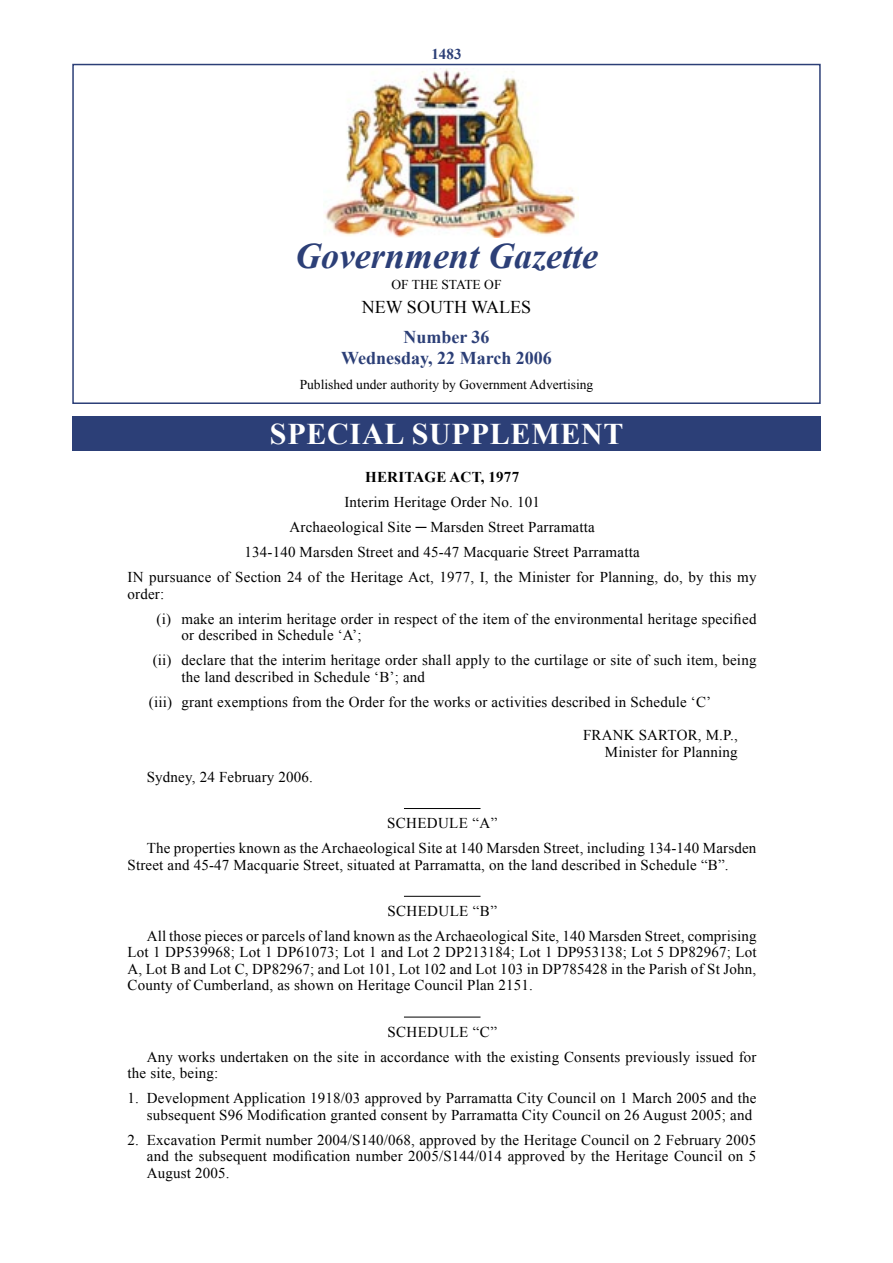
<style>
.page{position:relative;width:893px;height:1263px;background:#fff}
.page>*{position:absolute;margin:0;border:0;box-sizing:border-box;transform-origin:0 0}
.t1{font:italic 700 36px "Times New Roman";color:#2c3f77}
.t2{font:700 30px "Times New Roman";letter-spacing:.025em;color:#fff}
.t3{font:700 18px "Times New Roman";color:#2c3f77}
.t4{font:18px "Times New Roman";color:#000}
.BT_full{font:15px/16.5px "Times New Roman";letter-spacing:.01em;color:#000}
.Body_Text{font:15px/16.5px "Times New Roman";letter-spacing:.01em;color:#000}
.Head_Roman{font:15px "Times New Roman";letter-spacing:.01em;color:#000}
.Sign{font:15px/16.5px "Times New Roman";letter-spacing:.01em;color:#000;text-align:right}
.Schedule{font:15px "Times New Roman";letter-spacing:.025em;color:#000}
.Head_Bold{font:700 15px "Times New Roman";letter-spacing:.015em;color:#000}
.t5{font:700 15px "Times New Roman";color:#2c3f77}
.t6{font:13.5px "Times New Roman";color:#000}
</style>
<div class="page">
<div style="left:72px;top:64px;width:749px;height:340px;border:2px solid #2c3f77"></div>
<div style="left:72px;top:417px;width:749px;height:34px;background:#2c3f77"></div>
<img style="left:324px;top:68px;width:254px;height:170px">
<hr style="left:404px;top:808px;width:76px;height:1px;background:#000">
<hr style="left:404px;top:896px;width:76px;height:1px;background:#000">
<hr style="left:404px;top:1017px;width:76px;height:1px;background:#000">
<p class="t5" style="left:431px;top:44px;width:31px">1483</p>
<p class="t1" style="left:295px;top:231px;width:304px">Government Gazette</p>
<p class="t6" style="left:391px;top:275px;width:112px">OF THE STATE OF</p>
<p class="t4" style="left:362px;top:295px;width:171px">NEW SOUTH WALES</p>
<p class="t3" style="left:403px;top:324px;width:88px">Number 36</p>
<p class="t3" style="left:341px;top:345px;width:212px">Wednesday, 22 March 2006</p>
<p class="t6" style="left:300px;top:375px;width:295px">Published under authority by Government Advertising</p>
<p class="t2" style="left:270px;top:413px;width:355px">SPECIAL SUPPLEMENT</p>
<p class="Head_Bold" style="left:365px;top:467px;width:155px">HERITAGE ACT, 1977</p>
<p class="Head_Roman" style="left:344px;top:492px;width:197px">Interim Heritage Order No. 101</p>
<p class="Head_Roman" style="left:290px;top:517px;width:307px">Archaeological Site ─ Marsden Street Parramatta</p>
<p class="Head_Roman" style="left:244px;top:542px;width:397px">134-140 Marsden Street and 45-47 Macquarie Street Parramatta</p>
<p class="BT_full" style="left:128px;top:569px;width:630px">IN pursuance of Section 24 of the Heritage Act, 1977, I, the Minister for Planning, do, by this my order:</p>
<p class="BT_full" style="left:182px;top:610px;width:576px;text-indent:-25px">(i) make an interim heritage order in respect of the item of the environmental heritage specified or described in Schedule ‘A’;</p>
<p class="BT_full" style="left:182px;top:652px;width:576px;text-indent:-29px">(ii) declare that the interim heritage order shall apply to the curtilage or site of such item, being the land described in Schedule ‘B’; and</p>
<p class="BT_full" style="left:149px;top:693px;width:564px">(iii) grant exemptions from the Order for the works or activities described in Schedule ‘C’</p>
<p class="Sign" style="left:583px;top:727px;width:156px">FRANK SARTOR, M.P.,<br>Minister for Planning</p>
<p class="Body_Text" style="left:147px;top:768px;width:168px">Sydney, 24 February 2006.</p>
<p class="Schedule" style="left:387px;top:813px;width:112px">SCHEDULE “A”</p>
<p class="Body_Text" style="left:128px;top:839px;width:630px;text-indent:19px">The properties known as the Archaeological Site at 140 Marsden Street, including 134-140 Marsden<br>Street and 45-47 Macquarie Street, situated at Parramatta, on the land described in Schedule “B”.</p>
<p class="Schedule" style="left:387px;top:901px;width:111px">SCHEDULE “B”</p>
<p class="Body_Text" style="left:128px;top:927px;width:631px;text-align:justify;text-indent:19px">All those pieces or parcels of land known as the Archaeological Site, 140 Marsden Street, comprising Lot 1 DP539968; Lot 1 DP61073; Lot 1 and Lot 2 DP213184; Lot 1 DP953138; Lot 5 DP82967; Lot A, Lot B and Lot C, DP82967; and Lot 101, Lot 102 and Lot 103 in DP785428 in the Parish of St John, County of Cumberland, as shown on Heritage Council Plan 2151.</p>
<p class="Schedule" style="left:387px;top:1021px;width:111px">SCHEDULE “C”</p>
<p class="Body_Text" style="left:128px;top:1048px;width:630px;text-indent:19px">Any works undertaken on the site in accordance with the existing Consents previously issued for the site, being:</p>
<p class="BT_full" style="left:128px;top:1089px;width:630px;text-align:right">1. Development Application 1918/03 approved by Parramatta City Council on 1 March 2005 and the subsequent S96 Modification granted consent by Parramatta City Council on 26 August 2005; and</p>
<p class="BT_full" style="left:147px;top:1131px;width:611px;text-align:justify;text-indent:-19px">2. Excavation Permit number 2004/S140/068, approved by the Heritage Council on 2 February 2005 and the subsequent modification number 2005/S144/014 approved by the Heritage Council on 5<br>August 2005.</p>
</div>
